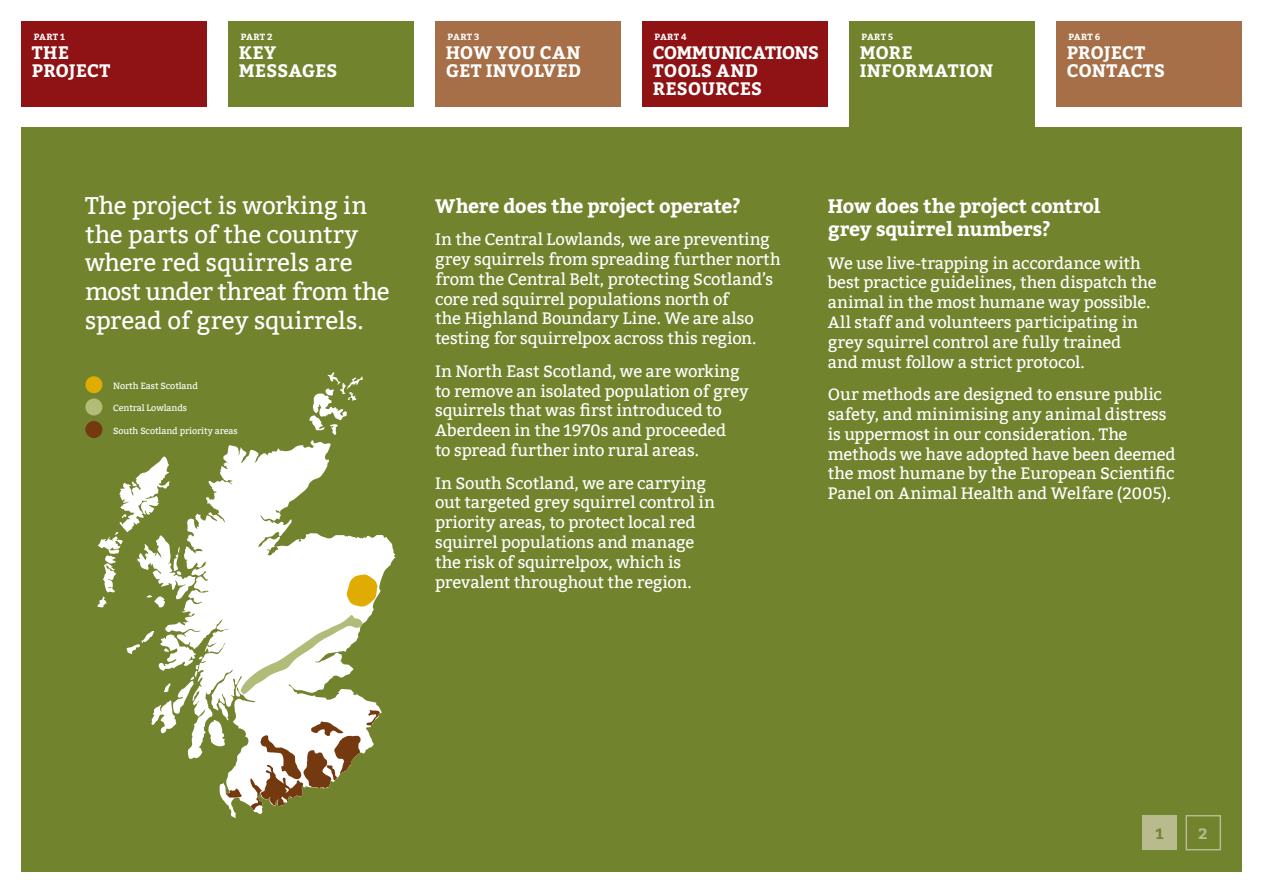
<style>
.page{position:relative;width:1263px;height:893px;background:#fff}
.page>*{position:absolute;margin:0;border:0;box-sizing:border-box;transform-origin:0 0}
.t1{font:24px/28.8px "Bitter";letter-spacing:-.005em;color:#fff}
.t2{font:700 19.5px/23.4px "Bitter";letter-spacing:-.01em;color:#fff}
.t3{font:700 18px/18px "Bitter";letter-spacing:.005em;color:#fff}
.t4{font:16.5px/19.8px "Bitter";letter-spacing:-.005em;color:#fff}
.t5{font:700 15px "Bitter";color:#b7bb8e}
.t6{font:700 15px "Bitter";color:#72832e}
.t7{font:9px "Bitter";letter-spacing:-.01em;color:#fff}
.t8{font:700 9px "Bitter";letter-spacing:.03em;color:#fff}
</style>
<div class="page">
<div style="left:21px;top:128px;width:1221px;height:744px;background:#72832e"></div>
<div style="left:642px;top:21px;width:186px;height:85px;background:#8f1315"></div>
<div style="left:21px;top:21px;width:186px;height:85px;background:#8f1315"></div>
<div style="left:849px;top:21px;width:186px;height:117px;background:#72832e"></div>
<div style="left:228px;top:21px;width:186px;height:85px;background:#72832e"></div>
<div style="left:1056px;top:21px;width:186px;height:85px;background:#a76f48"></div>
<div style="left:435px;top:21px;width:186px;height:85px;background:#a76f48"></div>
<div style="left:1185px;top:815px;width:36px;height:35px;border:2px solid #b7bb8e"></div>
<div style="left:1142px;top:816px;width:34px;height:34px;background:#b7bb8e"></div>
<div style="left:85px;top:376px;width:17px;height:17px;background:#e0ac02;border-radius:50%"></div>
<div style="left:85px;top:398px;width:17px;height:17px;background:#b1bc79;border-radius:50%"></div>
<div style="left:85px;top:421px;width:17px;height:17px;background:#75390f;border-radius:50%"></div>
<svg style="left:97px;top:372px;width:298px;height:446px"></svg>
<svg style="left:346px;top:574px;width:32px;height:33px"></svg>
<svg style="left:240px;top:615px;width:124px;height:80px;background:#e0e4d0"></svg>
<p class="t8" style="left:655px;top:31px;width:34px">PART 4</p>
<p class="t8" style="left:241px;top:31px;width:33px">PART 2</p>
<p class="t8" style="left:448px;top:31px;width:33px">PART 3</p>
<p class="t8" style="left:1068px;top:31px;width:33px">PART 6</p>
<p class="t8" style="left:34px;top:31px;width:33px">PART 1</p>
<p class="t3" style="left:32px;top:44px;width:80px">THE<br>PROJECT</p>
<p class="t3" style="left:239px;top:44px;width:100px">KEY<br>MESSAGES</p>
<p class="t3" style="left:446px;top:44px;width:137px">HOW YOU CAN<br>GET INVOLVED</p>
<p class="t3" style="left:653px;top:44px;width:168px">COMMUNICATIONS<br>TOOLS AND<br>RESOURCES</p>
<p class="t3" style="left:860px;top:44px;width:135px">MORE<br>INFORMATION</p>
<p class="t3" style="left:1067px;top:44px;width:100px">PROJECT<br>CONTACTS</p>
<p class="t8" style="left:861px;top:31px;width:33px">PART 5</p>
<h1 class="t1" style="left:85px;top:191px;width:306px">The project is working in the parts of the country where red squirrels are most under threat from the spread of grey squirrels.</h1>
<p class="t2" style="left:435px;top:194px;width:307px">Where does the project operate?</p>
<p class="t4" style="left:435px;top:230px;width:347px">In the Central Lowlands, we are preventing grey squirrels from spreading further north from the Central Belt, protecting Scotland s’ core red squirrel populations north of<br>the Highland Boundary Line. We are also testing for squirrelpox across this region.</p>
<p class="t4" style="left:435px;top:361px;width:315px">In North East Scotland, we are working to remove an isolated population of grey squirrels that was first introduced to Aberdeen in the 1970s and proceeded<br>to spread further into rural areas.</p>
<p class="t4" style="left:435px;top:473px;width:281px">In South Scotland, we are carrying out targeted grey squirrel control in priority areas to, protect local red squirrel populations and manage the risk of squirrelpox, which is prevalent throughout the region.</p>
<p class="t7" style="left:113px;top:380px;width:86px">North East Scotland</p>
<p class="t7" style="left:113px;top:403px;width:76px">Central Lowlands</p>
<p class="t7" style="left:113px;top:425px;width:126px">South Scotland priority areas</p>
<p class="t2" style="left:828px;top:194px;width:274px">How does the project control grey squirrel numbers?</p>
<p class="t4" style="left:828px;top:253px;width:330px">We use live-trapping in accordance with best practice guidelines, then dispatch the animal in the most humane way possible.<br>All staff and volunteers participating in grey squirrel control are fully trained<br>and must follow a strict protocol.</p>
<p class="t4" style="left:828px;top:385px;width:349px">Our methods are designed to ensure public safety, and minimising any animal distress is uppermost in our consideration. The methods we have adopted have been deemed the most humane by the European Scientific Panel on Animal Health and Welfare )2005 .(</p>
<p class="t6" style="left:1155px;top:824px;width:10px">1</p>
<p class="t5" style="left:1198px;top:824px;width:11px">2</p>
</div>
